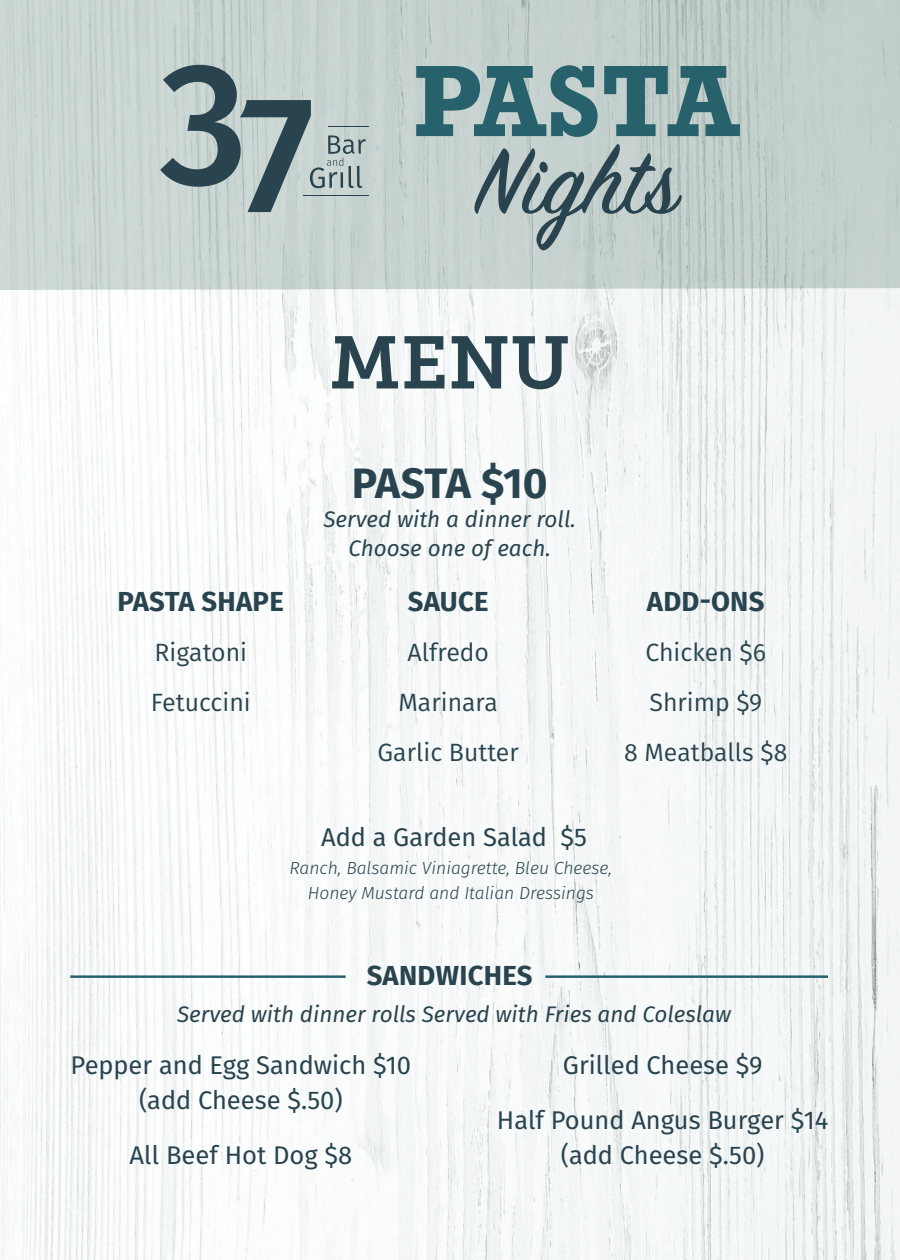
<style>
.page{position:relative;width:900px;height:1260px;background:#fff}
.page>*{position:absolute;margin:0;border:0;box-sizing:border-box;transform-origin:0 0}
.t1{font:700 103.25px "Rockwell";letter-spacing:-.015em;color:#27616b}
.t2{font:73.75px "Museo Slab 700";color:#29444f}
.t3{font:700 42.5px "Fira Sans";letter-spacing:-.01em;color:#29444f}
.t4{font:700 27.5px "Fira Sans";letter-spacing:.01em;color:#29444f}
.t5{font:25.5px "Fira Sans";color:#29444f}
.t6{font:25px "Fira Sans";color:#29444f}
.t7{font:italic 22.5px "Fira Sans";color:#29444f}
.t8{font:italic 300 17.5px "Fira Sans";color:#29444f}
</style>
<div class="page">
<img style="left:0;top:290px;width:900px;height:970px">
<svg style="left:0;top:0;width:900px;height:290px;background:#c5d1ce"></svg>
<hr style="left:329px;top:126px;width:40px;height:1px;background:#29444f">
<hr style="left:303px;top:195px;width:66px;height:1px;background:#29444f">
<svg style="left:160px;top:65px;width:206px;height:147px;background:#9cacad"></svg>
<hr style="left:70px;top:975px;width:276px;height:3px;background:#27616b">
<hr style="left:545px;top:975px;width:283px;height:3px;background:#27616b">
<svg style="left:474px;top:144px;width:208px;height:106px;background:#9fafaf"></svg>
<p class="t1" style="left:413px;top:39px;width:328px">PASTA</p>
<p class="t2" style="left:329px;top:321px;width:242px">MENU</p>
<p class="t3" style="left:352px;top:448px;width:197px">PASTA $10</p>
<p class="t7" style="left:323px;top:503px;width:254px">Served with a dinner roll.</p>
<p class="t7" style="left:349px;top:531px;width:204px">Choose one of each.</p>
<p class="t4" style="left:118px;top:579px;width:168px">PASTA SHAPE</p>
<p class="t4" style="left:408px;top:579px;width:82px">SAUCE</p>
<p class="t4" style="left:647px;top:579px;width:119px">ADD-ONS</p>
<p class="t6" style="left:154px;top:634px;width:94px">Rigatoni</p>
<p class="t6" style="left:407px;top:634px;width:83px">Alfredo</p>
<p class="t6" style="left:645px;top:634px;width:122px">Chicken $6</p>
<p class="t6" style="left:151px;top:684px;width:101px">Fetuccini</p>
<p class="t6" style="left:399px;top:684px;width:101px">Marinara</p>
<p class="t6" style="left:649px;top:684px;width:114px">Shrimp $9</p>
<p class="t6" style="left:378px;top:734px;width:143px">Garlic Butter</p>
<p class="t6" style="left:624px;top:734px;width:165px">8 Meatballs $8</p>
<p class="t5" style="left:321px;top:818px;width:267px">Add a Garden Salad $5</p>
<p class="t8" style="left:290px;top:856px;width:324px">Ranch, Balsamic Viniagrette, Bleu Cheese,</p>
<p class="t8" style="left:308px;top:881px;width:288px">Honey Mustard and Italian Dressings</p>
<p class="t4" style="left:367px;top:953px;width:167px">SANDWICHES</p>
<p class="t7" style="left:177px;top:997px;width:555px">Served with dinner rolls Served with Fries and Coleslaw</p>
<p class="t5" style="left:71px;top:1046px;width:342px">Pepper and Egg Sandwich $10</p>
<p class="t5" style="left:139px;top:1081px;width:205px">(add Cheese $.50)</p>
<p class="t5" style="left:130px;top:1136px;width:224px">All Beef Hot Dog $8</p>
<p class="t5" style="left:563px;top:1046px;width:201px">Grilled Cheese $9</p>
<p class="t5" style="left:497px;top:1101px;width:333px">Half Pound Angus Burger $14</p>
<p class="t5" style="left:561px;top:1136px;width:205px">(add Cheese $.50)</p>
</div>
